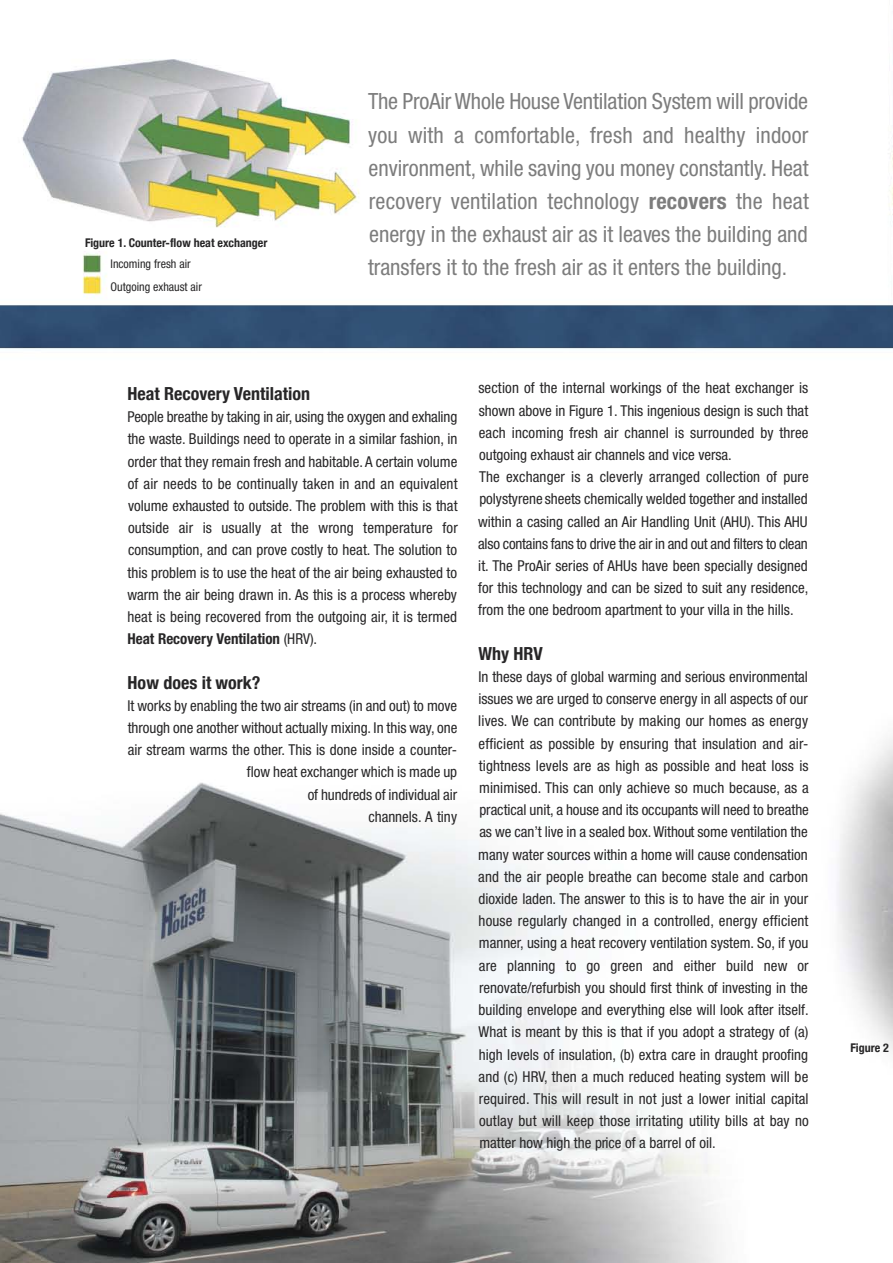
<style>
.page{position:relative;width:893px;height:1263px;background:#fff}
.page>*{position:absolute;margin:0;border:0;box-sizing:border-box;transform-origin:0 0}
.t1{font:condensed 22.35px/33px "Helvetica Neue";color:#7d7d7d;text-align:justify}
.t2{font:700 condensed 18px "Helvetica Neue";color:#272627}
.t3{font:condensed 15px/22.2px "Helvetica Neue";color:#272627;text-align:justify}
.t4{font:700 condensed 12px "Helvetica Neue";color:#272627}
.t5{font:condensed 12px/22.5px "Helvetica Neue";color:#272627}
.s1{font-weight:700}
</style>
<div class="page">
<img style="left:0;top:59px;width:893px;height:1204px">
<p class="t4" style="left:85px;top:236px;width:184px">Figure 1. Counter-flow heat exchanger</p>
<p class="t5" style="left:111px;top:254px;width:93px">Incoming fresh air<br>Outgoing exhaust air</p>
<p class="t1" style="left:368px;top:87px;width:442px">The ProAir Whole House Ventilation System will provide you with a comfortable, fresh and healthy indoor environment, while saving you money constantly. Heat recovery ventilation technology <span class="s1">recovers</span> the heat energy in the exhaust air as it leaves the building and transfers it to the fresh air as it enters the building.</p>
<p class="t2" style="left:128px;top:383px;width:184px">Heat Recovery Ventilation</p>
<p class="t3" style="left:127px;top:407px;width:332px">People breathe by taking in air, using the oxygen and exhaling the waste. Buildings need to operate in a similar fashion, in order that they remain fresh and habitable. A certain volume of air needs to be continually taken in and an equivalent volume exhausted to outside. The problem with this is that outside air is usually at the wrong temperature for consumption, and can prove costly to heat. The solution to this problem is to use the heat of the air being exhausted to warm the air being drawn in. As this is a process whereby heat is being recovered from the outgoing air, it is termed <span class="s1">Heat Recovery Ventilation</span> (HRV).</p>
<p class="t2" style="left:128px;top:671px;width:135px">How does it work?</p>
<p class="t3" style="left:128px;top:696px;width:331px;text-align:right">It works by enabling the two air streams (in and out) to move through one another without actually mixing. In this way, one air stream warms the other. This is done inside a counter&shy;flow heat exchanger which is made up<br>of hundreds of individual air<br>channels. A tiny</p>
<p class="t3" style="left:478px;top:378px;width:332px;text-align:left">section of the internal workings of the heat exchanger is shown above in Figure 1. This ingenious design is such that each incoming fresh air channel is surrounded by three outgoing exhaust air channels and vice versa.<br>The exchanger is a cleverly arranged collection of pure polystyrene sheets chemically welded together and installed within a casing called an Air Handling Unit (AHU). This AHU also contains fans to drive the air in and out and filters to clean it. The ProAir series of AHUs have been specially designed for this technology and can be sized to suit any residence, from the one bedroom apartment to your villa in the hills.</p>
<p class="t2" style="left:478px;top:642px;width:66px">Why HRV</p>
<p class="t3" style="left:478px;top:667px;width:332px">In these days of global warming and serious environmental issues we are urged to conserve energy in all aspects of our lives. We can contribute by making our homes as energy efficient as possible by ensuring that insulation and air&shy;tightness levels are as high as possible and heat loss is minimised. This can only achieve so much because, as a practical unit, a house and its occupants will need to breathe as we can’t live in a sealed box. Without some ventilation the many water sources within a home will cause condensation and the air people breathe can become stale and carbon dioxide laden. The answer to this is to have the air in your house regularly changed in a controlled, energy efficient manner, using a heat recovery ventilation system. So, if you are planning to go green and either build new or renovate/refurbish you should first think of investing in the building envelope and everything else will look after itself.<br>What is meant by this is that if you adopt a strategy of (a) high levels of insulation, (b) extra care in draught proofing and (c) HRV, then a much reduced heating system will be required. This will result in not just a lower initial capital outlay but will keep those irritating utility bills at bay no matter how high the price of a barrel of oil.</p>
<p class="t4" style="left:850px;top:1041px;width:40px">Figure 2</p>
</div>
